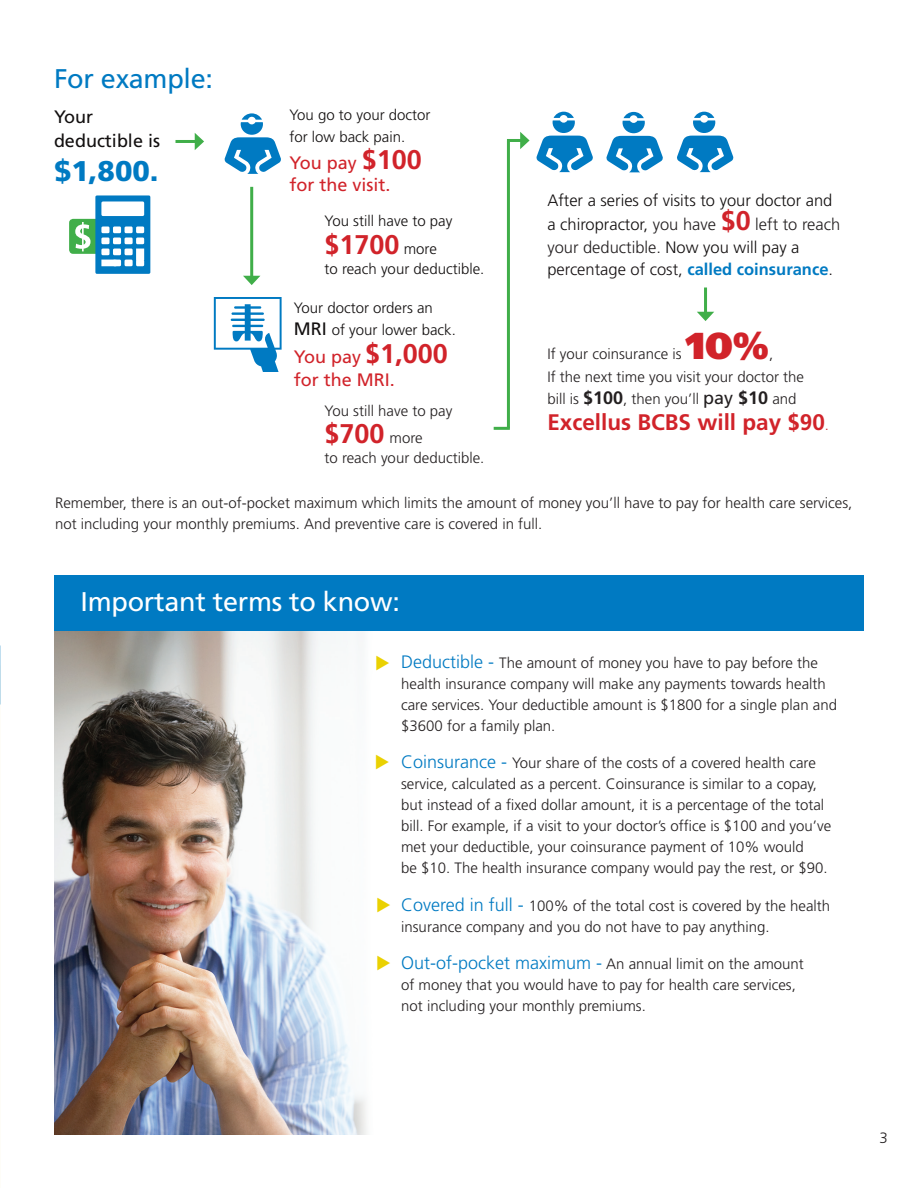
<style>
.page{position:relative;width:918px;height:1188px;background:#fff}
.page>*{position:absolute;margin:0;border:0;box-sizing:border-box;transform-origin:0 0}
.text{font:900 37.5px "Frutiger";color:#d1232a}
.text-2{font:900 28.5px "Frutiger";color:#007ac2}
.large_header{font:27px "Frutiger";letter-spacing:-.01em;color:#fff}
.text-3{font:700 27px "Frutiger";color:#d1232a}
.large_header-2{font:27px "Frutiger";letter-spacing:-.01em;color:#007ac2}
.text-4{font:700 22.5px "Frutiger";color:#d1232a}
.text-5{font:18px/22.5px "Frutiger";color:#d1232a}
.text-6{font:18px/24px "Frutiger";color:#120f0f}
.text-7{font:300 16.5px/22.5px "Frutiger";color:#231f20}
.text-8{font:300 16.5px "Frutiger";color:#120f0f}
.text-9{font:300 15px/21px "Frutiger";color:#231f20}
.text-10{font:300 15px/22.5px "Frutiger";color:#120f0f}
.s1{font-weight:700;font-size:27px}
.s2{font-weight:300;font-size:15px;color:#120f0f}
.s3{font-weight:400;font-size:18px}
.s4{font-weight:300;font-size:15px;color:#231f20}
.s5{color:#120f0f}
.s6{font-weight:700;font-size:27px;color:#d1232a}
.s7{color:#171214}
.s8{font-weight:700;color:#007ac2}
.s9{font-weight:700;font-size:18px}
.s10{font-weight:300;font-size:15px}
.s11{font-size:18px;color:#007ac2}
</style>
<div class="page">
<img style="left:54px;top:630px;width:333px;height:505px">
<div style="left:54px;top:575px;width:810px;height:55px;background:#007ac2"></div>
<hr style="left:176px;top:140px;width:21px;height:3px;background:#40ae49">
<svg style="left:195px;top:133px;width:9px;height:17px"></svg>
<div style="left:69px;top:219px;width:64px;height:35px;background:#40ae49;border-radius:4px"></div>
<div style="left:95px;top:195px;width:55px;height:79px;background:#007ac2;border-radius:2px"></div>
<div style="left:101px;top:227px;width:9px;height:6px;background:#fff"></div>
<div style="left:101px;top:238px;width:9px;height:6px;background:#fff"></div>
<div style="left:101px;top:249px;width:9px;height:6px;background:#fff"></div>
<svg style="left:101px;top:260px;width:12px;height:6px"></svg>
<div style="left:101px;top:201px;width:43px;height:15px;background:#fff;border-radius:2px"></div>
<div style="left:113px;top:227px;width:8px;height:6px;background:#fff"></div>
<div style="left:113px;top:238px;width:8px;height:6px;background:#fff"></div>
<div style="left:113px;top:249px;width:8px;height:6px;background:#fff"></div>
<div style="left:113px;top:260px;width:8px;height:6px;background:#fff"></div>
<div style="left:125px;top:227px;width:8px;height:6px;background:#fff"></div>
<div style="left:125px;top:238px;width:8px;height:6px;background:#fff"></div>
<div style="left:125px;top:249px;width:8px;height:6px;background:#fff"></div>
<div style="left:125px;top:260px;width:8px;height:6px;background:#fff"></div>
<div style="left:136px;top:227px;width:8px;height:6px;background:#fff"></div>
<div style="left:136px;top:238px;width:8px;height:6px;background:#fff"></div>
<svg style="left:136px;top:249px;width:8px;height:11px"></svg>
<div style="left:136px;top:260px;width:8px;height:6px;background:#fff"></div>
<svg style="left:75px;top:222px;width:16px;height:29px"></svg>
<hr style="left:494px;top:427px;width:16px;height:3px;background:#40ae49">
<hr style="left:507px;top:142px;width:3px;height:286px;background:#40ae49">
<hr style="left:507px;top:139px;width:16px;height:3px;background:#40ae49">
<svg style="left:520px;top:132px;width:10px;height:17px"></svg>
<svg style="left:224px;top:113px;width:57px;height:61px"></svg>
<svg style="left:214px;top:297px;width:68px;height:75px"></svg>
<svg style="left:536px;top:112px;width:57px;height:60px"></svg>
<svg style="left:606px;top:112px;width:57px;height:60px"></svg>
<svg style="left:677px;top:112px;width:57px;height:60px"></svg>
<hr style="left:250px;top:187px;width:3px;height:91px;background:#40ae49">
<svg style="left:243px;top:276px;width:17px;height:9px"></svg>
<hr style="left:704px;top:288px;width:3px;height:26px;background:#40ae49">
<svg style="left:697px;top:312px;width:17px;height:9px"></svg>
<svg style="left:376px;top:655px;width:11px;height:15px"></svg>
<svg style="left:376px;top:754px;width:11px;height:15px"></svg>
<svg style="left:377px;top:898px;width:10px;height:15px"></svg>
<svg style="left:377px;top:956px;width:10px;height:14px"></svg>
<p class="large_header-2" style="left:54px;top:63px;width:161px">For example:</p>
<p class="text-6" style="left:54px;top:104px;width:108px">Your deductible is</p>
<p class="text-2" style="left:54px;top:154px;width:106px">$1,800.</p>
<p class="text-10" style="left:289px;top:104px;width:143px">You go to your doctor for low back pain.</p>
<p class="text-5" style="left:289px;top:151px;width:134px">You pay <span class="s1">$100 </span>for the visit.</p>
<p class="text-10" style="left:325px;top:210px;width:129px">You still have to pay</p>
<p class="text-3" style="left:325px;top:229px;width:114px">$1700 <span class="s2">more</span></p>
<p class="text-10" style="left:325px;top:258px;width:161px">to reach your deductible.</p>
<p class="text-10" style="left:294px;top:296px;width:164px">Your doctor orders an<br><span class="s3">MRI</span> of your lower back.</p>
<p class="text-5" style="left:294px;top:346px;width:155px">You pay <span class="s1">$1,000 </span>for the MRI.</p>
<p class="text-9" style="left:325px;top:401px;width:129px">You still have to pay</p>
<p class="text-3" style="left:325px;top:418px;width:100px">$700 <span class="s4">more</span></p>
<p class="text-9" style="left:325px;top:447px;width:161px">to reach your deductible.</p>
<p class="text-8" style="left:547px;top:191px;width:287px">After a series of visits to your doctor and</p>
<p class="text-7" style="left:547px;top:214px;width:294px"><span class="s5">a chiropractor,</span> you have <span class="s6">$0</span> left to reach your deductible. <span class="s5">Now you will pay a p</span><span class="s7">ercentage of cost,</span> <span class="s8">called coinsurance</span><span class="s7">.</span></p>
<p class="text" style="left:686px;top:323px;width:85px">10%</p>
<p class="text-9" style="left:547px;top:343px;width:258px;line-height:22.5px;text-indent:222px">,<br>If the next time you visit your doctor the bill is <span class="s9">$100</span>, then you’ll <span class="s3">pay</span> <span class="s9">$10</span> and</p>
<p class="text-4" style="left:547px;top:409px;width:283px">Excellus BCBS will pay $90<span class="s10">.</span></p>
<p class="text-9" style="left:547px;top:344px;width:136px">If your coinsurance is</p>
<p class="text-9" style="left:55px;top:492px;width:799px">Remember, there is an out-of-pocket maximum which limits the amount of money you’ll have to pay for health care services, not including your monthly premiums. And preventive care is covered in full.</p>
<p class="large_header" style="left:81px;top:585px;width:321px">Important terms to know:</p>
<p class="text-9" style="left:401px;top:653px;width:437px"><span class="s11">Deductible -</span> The amount of money you have to pay before the health insurance company will make any payments towards health care services. Your deductible amount is $1800 for a single plan and $3600 for a family plan.</p>
<p class="text-9" style="left:401px;top:753px;width:432px"><span class="s11">Coinsurance -</span> Your share of the costs of a covered health care service, calculated as a percent. Coinsurance is similar to a copay, but instead of a fixed dollar amount, it is a percentage of the total bill. For example, if a visit to your doctor’s office is $100 and you’ve met your deductible, your coinsurance payment of 10% would<br>be $10. The health insurance company would pay the rest, or $90.</p>
<p class="text-9" style="left:401px;top:895px;width:431px"><span class="s11">Covered in full -</span> 100% of the total cost is covered by the health insurance company and you do not have to pay anything.</p>
<p class="text-9" style="left:401px;top:953px;width:404px"><span class="s11">Out-of-pocket maximum -</span> An annual limit on the amount of money that you would have to pay for health care services, not including your monthly premiums.</p>
<p class="text-9" style="left:880px;top:1128px;width:10px">3</p>
</div>
